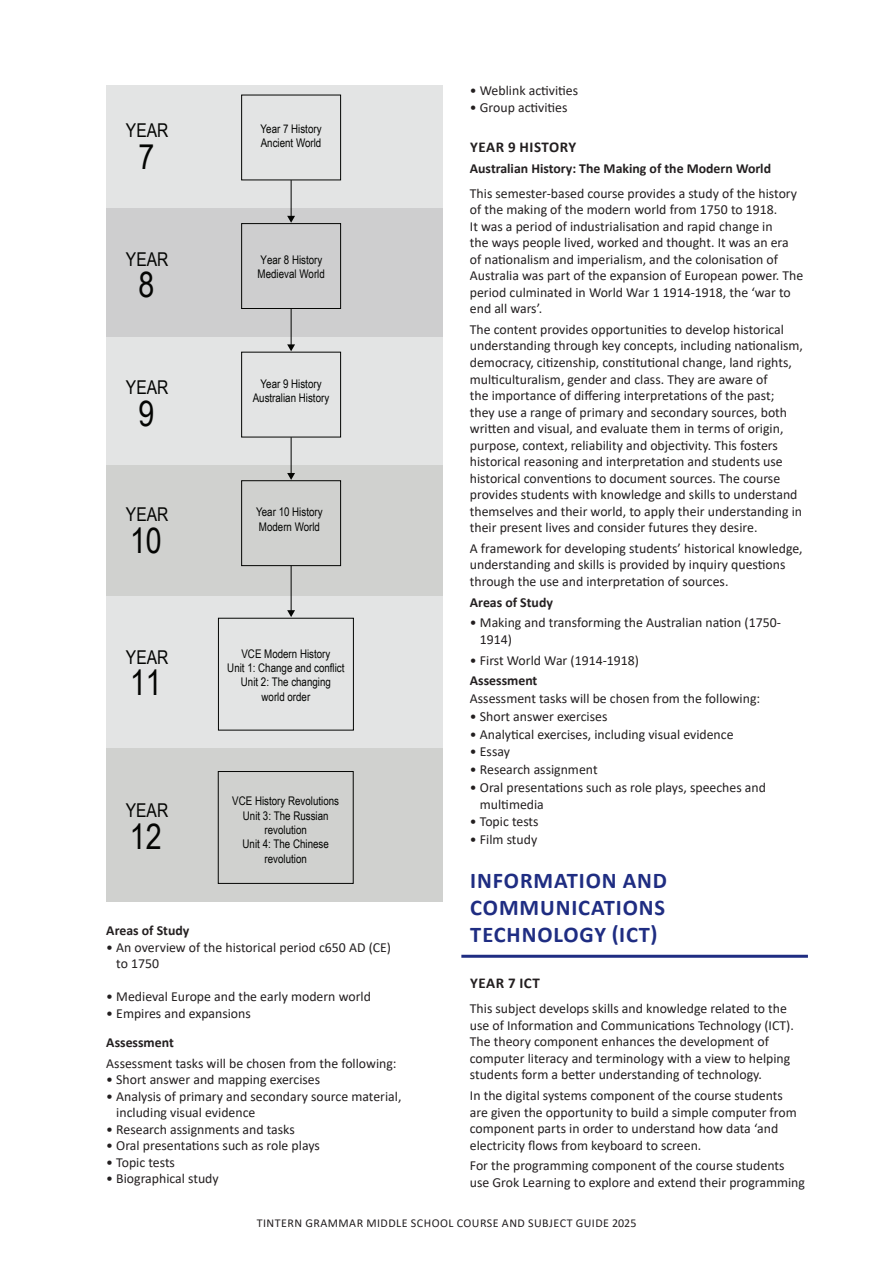
<style>
.page{position:relative;width:893px;height:1263px;background:#fff}
.page>*{position:absolute;margin:0;border:0;box-sizing:border-box;transform-origin:0 0}
.t1{font:34.95px "Arial Narrow";color:#040503}
.t2{font:700 22.5px/27px "Calibri";letter-spacing:.04em;color:#1f2d82;text-align:justify}
.t3{font:19.05px "Arial Narrow";color:#040503}
.t4{font:700 15px "Calibri";letter-spacing:.04em;color:#231f20}
.t5{font:13.8px/16.5px "Calibri";color:#231f20}
.t6{font:700 13.8px "Calibri";color:#231f20}
.t7{font:12px "Calibri";letter-spacing:.04em;color:#231f20}
.t8{font:11.85px/14.2px "Arial Narrow";color:#040503;text-align:center}
</style>
<div class="page">
<hr style="left:461px;top:955px;width:347px;height:3px;background:#1f2d82">
<div style="left:106px;top:595px;width:337px;height:153px;background:#e3e4e4"></div>
<div style="left:106px;top:85px;width:337px;height:126px;background:#e3e4e4"></div>
<div style="left:106px;top:208px;width:337px;height:131px;background:#cececf"></div>
<div style="left:106px;top:337px;width:337px;height:130px;background:#e3e4e4"></div>
<div style="left:106px;top:466px;width:337px;height:130px;background:#d0d1cf"></div>
<div style="left:241px;top:352px;width:100px;height:85px;border:1px solid #040503"></div>
<div style="left:218px;top:618px;width:136px;height:112px;border:1px solid #040503"></div>
<div style="left:241px;top:223px;width:100px;height:86px;border:1px solid #040503"></div>
<div style="left:241px;top:95px;width:100px;height:85px;border:1px solid #040503"></div>
<hr style="left:291px;top:180px;width:1px;height:37px;background:#040503">
<svg style="left:287px;top:216px;width:8px;height:7px"></svg>
<hr style="left:291px;top:309px;width:1px;height:37px;background:#040503">
<svg style="left:287px;top:344px;width:8px;height:7px"></svg>
<hr style="left:291px;top:437px;width:1px;height:37px;background:#040503">
<svg style="left:287px;top:473px;width:8px;height:7px"></svg>
<hr style="left:291px;top:566px;width:1px;height:45px;background:#040503">
<svg style="left:287px;top:610px;width:8px;height:7px"></svg>
<div style="left:241px;top:480px;width:100px;height:86px;border:1px solid #040503"></div>
<div style="left:106px;top:748px;width:337px;height:154px;background:#d0d1cf"></div>
<div style="left:218px;top:771px;width:136px;height:113px;border:1px solid #040503"></div>
<h3 class="t3" style="left:126px;top:116px;width:44px">YEAR</h3>
<h1 class="t1" style="left:138px;top:131px;width:17px">7</h1>
<h3 class="t3" style="left:126px;top:245px;width:44px">YEAR</h3>
<h1 class="t1" style="left:138px;top:259px;width:17px">8</h1>
<h3 class="t3" style="left:126px;top:373px;width:44px">YEAR</h3>
<h1 class="t1" style="left:138px;top:388px;width:17px">9</h1>
<h3 class="t3" style="left:126px;top:500px;width:44px">YEAR</h3>
<h1 class="t1" style="left:130px;top:515px;width:33px">10</h1>
<h3 class="t3" style="left:126px;top:643px;width:44px">YEAR</h3>
<h1 class="t1" style="left:130px;top:657px;width:33px">11</h1>
<h3 class="t3" style="left:126px;top:796px;width:44px">YEAR</h3>
<h1 class="t1" style="left:130px;top:811px;width:33px">12</h1>
<p class="t8" style="left:261px;top:121px;width:63px;text-align:left">Year 7 History<br>Ancient World</p>
<p class="t8" style="left:258px;top:252px;width:69px;text-align:left">Year 8 History<br>Medieval World</p>
<p class="t8" style="left:253px;top:376px;width:78px">Year 9 History<br>Australian History</p>
<p class="t8" style="left:256px;top:505px;width:68px;text-align:left">Year 10 History<br>Modern World</p>
<p class="t8" style="left:227px;top:646px;width:119px">VCE Modern History<br>Unit 1: Change and conflict<br>Unit 2: The changing<br>world order</p>
<p class="t8" style="left:232px;top:794px;width:108px">VCE History Revolutions<br>Unit 3: The Russian revolution<br>Unit 4: The Chinese revolution</p>
<p class="t6" style="left:106px;top:921px;width:85px">Areas of Study</p>
<p class="t5" style="left:116px;top:938px;width:276px;text-indent:-10px">• An overview of the historical period c650 AD (CE) to 1750</p>
<p class="t5" style="left:106px;top:988px;width:266px">• Medieval Europe and the early modern world</p>
<p class="t5" style="left:106px;top:1004px;width:146px">• Empires and expansions</p>
<p class="t6" style="left:106px;top:1033px;width:69px">Assessment</p>
<p class="t5" style="left:106px;top:1054px;width:292px">Assessment tasks will be chosen from the following:</p>
<p class="t5" style="left:106px;top:1071px;width:215px">• Short answer and mapping exercises</p>
<p class="t5" style="left:116px;top:1087px;width:287px;text-indent:-10px">• Analysis of primary and secondary source material, including visual evidence</p>
<p class="t5" style="left:106px;top:1121px;width:190px">• Research assignments and tasks</p>
<p class="t5" style="left:106px;top:1137px;width:215px">• Oral presentations such as role plays</p>
<p class="t5" style="left:106px;top:1154px;width:70px">• Topic tests</p>
<p class="t5" style="left:106px;top:1170px;width:114px">• Biographical study</p>
<p class="t5" style="left:470px;top:82px;width:110px">• Weblink activities</p>
<p class="t5" style="left:470px;top:99px;width:99px">• Group activities</p>
<p class="t4" style="left:470px;top:136px;width:108px">YEAR 9 HISTORY</p>
<p class="t6" style="left:470px;top:158px;width:303px">Australian History: The Making of the Modern World</p>
<p class="t5" style="left:470px;top:184px;width:335px">This semester-based course provides a study of the history of the making of the modern world from 1750 to 1918.<br>It was a period of industrialisation and rapid change in<br>the ways people lived, worked and thought. It was an era of nationalism and imperialism, and the colonisation of Australia was part of the expansion of European power. The period culminated in World War 1 1914-1918, the ‘war to end all wars’.</p>
<p class="t5" style="left:470px;top:321px;width:335px">The content provides opportunities to develop historical understanding through key concepts, including nationalism, democracy, citizenship, constitutional change, land rights, multiculturalism, gender and class. They are aware of<br>the importance of differing interpretations of the past;<br>they use a range of primary and secondary sources, both written and visual, and evaluate them in terms of origin, purpose, context, reliability and objectivity. This fosters historical reasoning and interpretation and students use historical conventions to document sources. The course provides students with knowledge and skills to understand themselves and their world, to apply their understanding in their present lives and consider futures they desire.</p>
<p class="t5" style="left:470px;top:540px;width:334px">A framework for developing students’ historical knowledge, understanding and skills is provided by inquiry questions through the use and interpretation of sources.</p>
<p class="t6" style="left:470px;top:592px;width:85px">Areas of Study</p>
<p class="t5" style="left:480px;top:614px;width:303px;text-indent:-10px">• Making and transforming the Australian nation (1750-<br>1914)</p>
<p class="t5" style="left:470px;top:651px;width:171px">• First World War (1914-1918)</p>
<p class="t6" style="left:470px;top:671px;width:69px">Assessment</p>
<p class="t5" style="left:470px;top:690px;width:292px">Assessment tasks will be chosen from the following:</p>
<p class="t5" style="left:470px;top:708px;width:139px">• Short answer exercises</p>
<p class="t5" style="left:470px;top:725px;width:265px">• Analytical exercises, including visual evidence</p>
<p class="t5" style="left:470px;top:743px;width:42px">• Essay</p>
<p class="t5" style="left:470px;top:761px;width:129px">• Research assignment</p>
<p class="t5" style="left:480px;top:779px;width:288px;text-indent:-10px">• Oral presentations such as role plays, speeches and multimedia</p>
<p class="t5" style="left:470px;top:813px;width:70px">• Topic tests</p>
<p class="t5" style="left:470px;top:831px;width:69px">• Film study</p>
<h2 class="t2" style="left:470px;top:867px;width:198px">INFORMATION AND COMMUNICATIONS TECHNOLOGY (ICT)</h2>
<p class="t4" style="left:470px;top:973px;width:71px">YEAR 7 ICT</p>
<p class="t5" style="left:470px;top:1000px;width:325px">This subject develops skills and knowledge related to the use of Information and Communications Technology (ICT).<br>The theory component enhances the development of computer literacy and terminology with a view to helping students form a better understanding of technology.</p>
<p class="t5" style="left:470px;top:1087px;width:328px">In the digital systems component of the course students are given the opportunity to build a simple computer from component parts in order to understand how data ‘and electricity flows from keyboard to screen.</p>
<p class="t5" style="left:470px;top:1157px;width:337px">For the programming component of the course students use Grok Learning to explore and extend their programming</p>
<p class="t7" style="left:257px;top:1215px;width:381px">TINTERN GRAMMAR MIDDLE SCHOOL COURSE AND SUBJECT GUIDE 2025</p>
</div>
